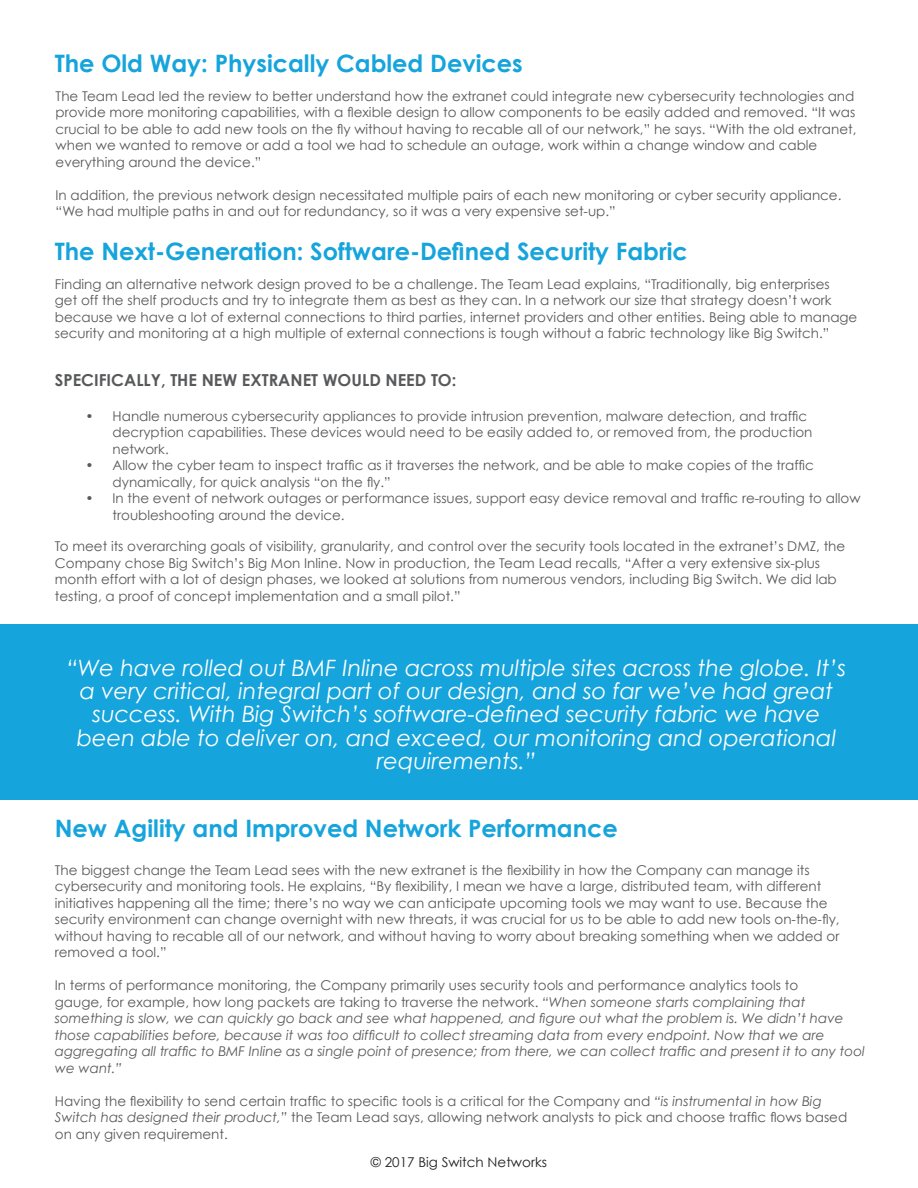
<style>
.page{position:relative;width:918px;height:1188px;background:#fff}
.page>*{position:absolute;margin:0;border:0;box-sizing:border-box;transform-origin:0 0}
.t1{font:700 24px "Century Gothic";color:#16a4dc}
.t2{font:italic 22.5px/23.2px "Century Gothic";color:#fff;text-align:center}
.t3{font:700 16.5px "Century Gothic";color:#58595b}
.t4{font:13.5px/16.5px "Century Gothic";color:#58595b}
.t5{font:italic 13.5px/16.5px "Century Gothic";color:#58595b}
.t6{font:13.5px "Century Gothic";color:#231f20}
.s1{font-style:normal}
.s2{font-style:italic}
</style>
<div class="page">
<div style="left:0;top:624px;width:918px;height:176px;background:#16a4dc"></div>
<p class="t1" style="left:55px;top:49px;width:469px">The Old Way: Physically Cabled Devices</p>
<p class="t4" style="left:56px;top:87px;width:802px">The Team Lead led the review to better understand how the extranet could integrate new cybersecurity technologies and provide more monitoring capabilities, with a flexible design to allow components to be easily added and removed. “It was crucial to be able to add new tools on the fly without having to recable all of our network,” he says. “With the old extranet, when we wanted to remove or add a tool we had to schedule an outage, work within a change window and cable everything around the device.”</p>
<p class="t4" style="left:56px;top:186px;width:787px">In addition, the previous network design necessitated multiple pairs of each new monitoring or cyber security appliance. “We had multiple paths in and out for redundancy, so it was a very expensive set-up.”</p>
<p class="t1" style="left:55px;top:236px;width:635px">The Next-Generation: Software-Defined Security Fabric</p>
<p class="t4" style="left:55px;top:276px;width:804px">Finding an alternative network design proved to be a challenge. The Team Lead explains, “Traditionally, big enterprises<br>get off the shelf products and try to integrate them as best as they can. In a network our size that strategy doesn’t work because we have a lot of external connections to third parties, internet providers and other entities. Being able to manage security and monitoring at a high multiple of external connections is tough without a fabric technology like Big Switch.”</p>
<p class="t3" style="left:55px;top:369px;width:403px">SPECIFICALLY, THE NEW EXTRANET WOULD NEED TO:</p>
<p class="t4" style="left:113px;top:408px;width:701px;text-indent:-27px">• Handle numerous cybersecurity appliances to provide intrusion prevention, malware detection, and traffic decryption capabilities. These devices would need to be easily added to, or removed from, the production network.</p>
<p class="t4" style="left:113px;top:457px;width:703px;text-indent:-27px">• Allow the cyber team to inspect traffic as it traverses the network, and be able to make copies of the traffic dynamically, for quick analysis “on the fly.”</p>
<p class="t4" style="left:113px;top:490px;width:749px;text-indent:-27px">• In the event of network outages or performance issues, support easy device removal and traffic re-routing to allow troubleshooting around the device.</p>
<p class="t4" style="left:55px;top:538px;width:792px">To meet its overarching goals of visibility, granularity, and control over the security tools located in the extranet’s DMZ, the Company chose Big Switch’s Big Mon Inline. Now in production, the Team Lead recalls, “After a very extensive six-plus month effort with a lot of design phases, we looked at solutions from numerous vendors, including Big Switch. We did lab testing, a proof of concept implementation and a small pilot.”</p>
<p class="t2" style="left:67px;top:656px;width:781px">“We have rolled out BMF Inline across multiple sites across the globe. It’s a very critical, integral part of our design, and so far we’ve had great success. With Big Switch’s software-defined security fabric we have been able to deliver on, and exceed, our monitoring and operational requirements.”</p>
<p class="t1" style="left:55px;top:813px;width:565px">New Agility and Improved Network Performance</p>
<p class="t4" style="left:55px;top:862px;width:786px">The biggest change the Team Lead sees with the new extranet is the flexibility in how the Company can manage its cybersecurity and monitoring tools. He explains, “By flexibility, I mean we have a large, distributed team, with different initiatives happening all the time; there’s no way we can anticipate upcoming tools we may want to use. Because the security environment can change overnight with new threats, it was crucial for us to be able to add new tools on-the-fly, without having to recable all of our network, and without having to worry about breaking something when we added or removed a tool.”</p>
<p class="t5" style="left:55px;top:977px;width:812px"><span class="s1">In terms of performance monitoring, the Company primarily uses security tools and performance analytics tools to<br>gauge, for example, how long packets are taking to traverse the network.</span> “When someone starts complaining that something is slow, we can quickly go back and see what happened, and figure out what the problem is. We didn’t have those capabilities before, because it was too difficult to collect streaming data from every endpoint. Now that we are aggregating all traffic to BMF Inline as a single point of presence; from there, we can collect traffic and present it to any tool we want.”</p>
<p class="t4" style="left:55px;top:1093px;width:794px">Having the flexibility to send certain traffic to specific tools is a critical for the Company and <span class="s2">“is instrumental in how Big<br>Switch has designed their product,”</span> the Team Lead says, allowing network analysts to pick and choose traffic flows based on any given requirement.</p>
<p class="t6" style="left:371px;top:1154px;width:178px">© 2017 Big Switch Networks</p>
</div>
